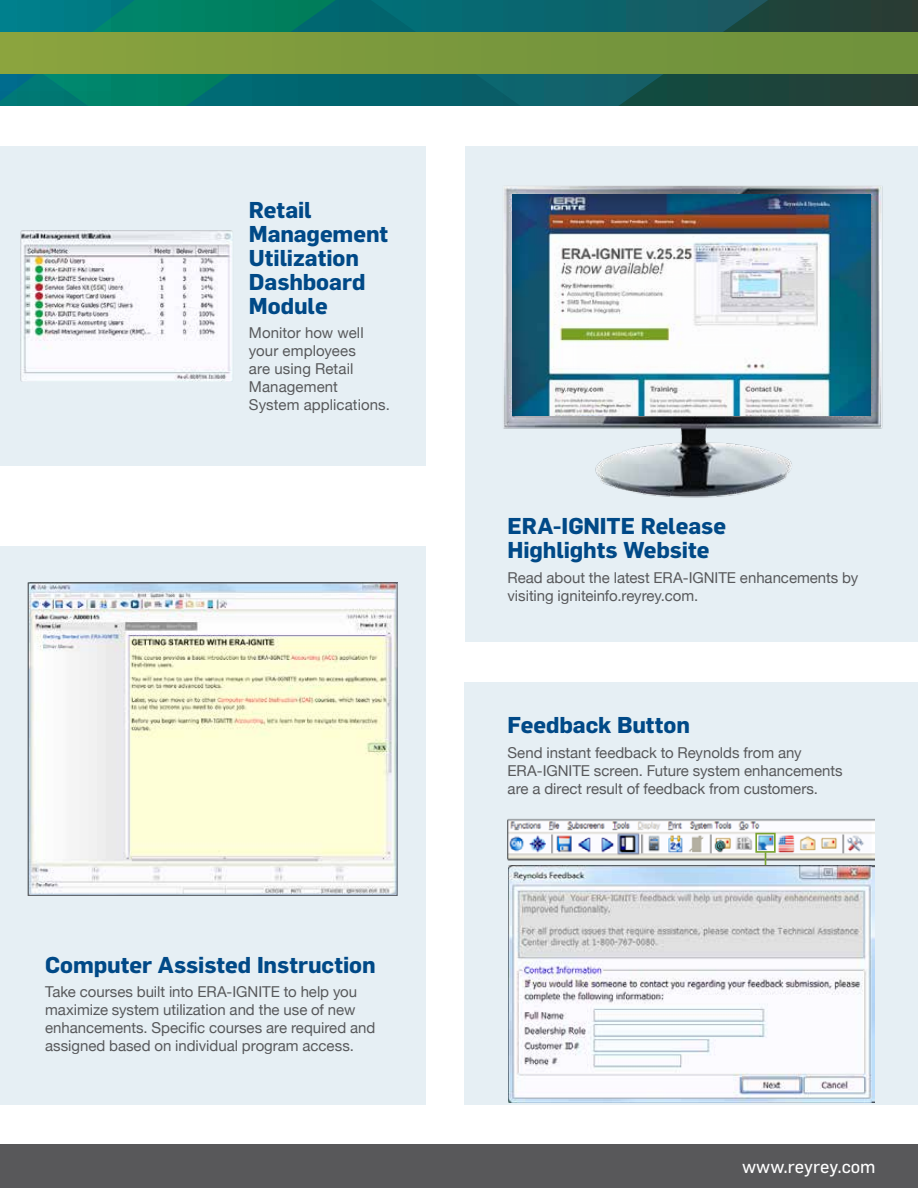
<style>
.page{position:relative;width:918px;height:1188px;background:#fff}
.page>*{position:absolute;margin:0;border:0;box-sizing:border-box;transform-origin:0 0}
.t1{font:700 22.5px/24px "Flama";color:#004987}
.t2{font:18px "Flama";color:#fff}
.t3{font:15px/18px "Helvetica Neue";letter-spacing:-.005em;color:#58595b}
</style>
<div class="page">
<div style="left:0;top:546px;width:425px;height:558px;background:#e6eff4"></div>
<div style="left:0;top:146px;width:425px;height:320px;background:#e6eff4"></div>
<div style="left:466px;top:146px;width:452px;height:496px;background:#e6eff4"></div>
<div style="left:464px;top:682px;width:454px;height:422px;background:#e6eff4"></div>
<svg style="left:0;top:0;width:918px;height:106px;background:#0b6360"></svg>
<div style="left:0;top:1145px;width:918px;height:43px;background:#58585a"></div>
<div style="left:0;top:32px;width:918px;height:42px;background:linear-gradient(to right,#89a23e,#6d903c)"></div>
<img style="left:508px;top:818px;width:366px;height:42px">
<svg style="left:755px;top:832px;width:21px;height:22px"></svg>
<hr style="left:765px;top:852px;width:1px;height:51px;background:#78a22f">
<img style="left:509px;top:865px;width:366px;height:238px">
<img style="left:503px;top:185px;width:380px;height:313px">
<div style="left:512px;top:195px;width:360px;height:223px;background:#000;opacity:.18"></div>
<img style="left:20px;top:230px;width:213px;height:152px">
<img style="left:30px;top:585px;width:365px;height:309px">
<div style="left:28px;top:583px;width:369px;height:313px;border:1px solid #58595b"></div>
<h1 class="t1" style="left:249px;top:197px;width:141px">Retail<br>Management<br>Utilization<br>Dashboard<br>Module</h1>
<p class="t3" style="left:249px;top:325px;width:143px">Monitor how well your employees<br>are using Retail<br>Management<br>System applications.</p>
<h1 class="t1" style="left:45px;top:952px;width:332px">Computer Assisted Instruction</h1>
<p class="t3" style="left:45px;top:984px;width:332px">Take courses built into ERA-IGNITE to help you maximize system utilization and the use of new enhancements. Specific courses are required and assigned based on individual program access.</p>
<h1 class="t1" style="left:508px;top:513px;width:220px">ERA-IGNITE Release<br>Highlights Website</h1>
<p class="t3" style="left:508px;top:569px;width:352px">Read about the latest ERA-IGNITE enhancements by visiting igniteinfo.reyrey.com.</p>
<h1 class="t1" style="left:508px;top:713px;width:184px">Feedback Button</h1>
<p class="t3" style="left:508px;top:745px;width:336px">Send instant feedback to Reynolds from any<br>ERA-IGNITE screen. Future system enhancements are a direct result of feedback from customers.</p>
<p class="t2" style="left:742px;top:1156px;width:135px">www.reyrey.com</p>
</div>
